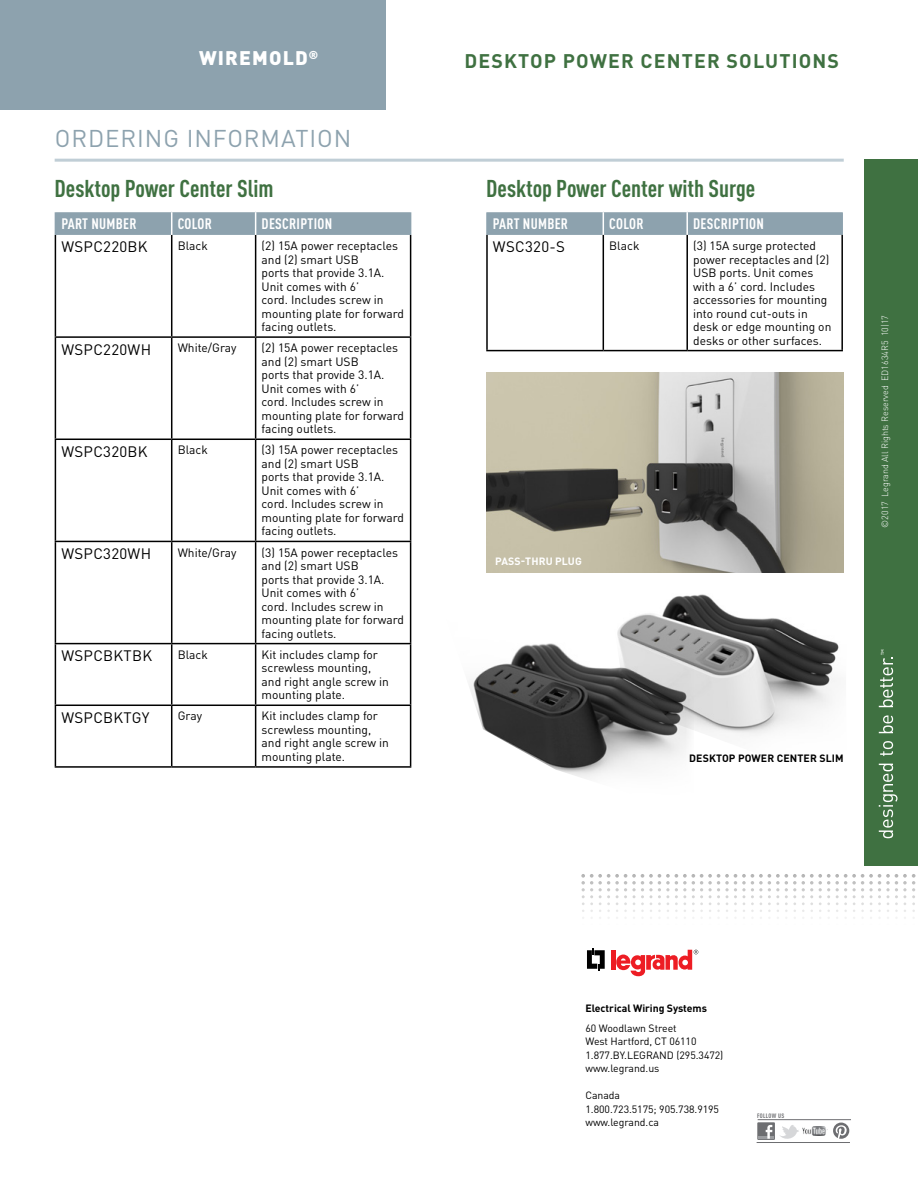
<style>
.page{position:relative;width:918px;height:1188px;background:#fff}
.page>*{position:absolute;margin:0;border:0;box-sizing:border-box;transform-origin:0 0}
.t1{font:700 condensed 24px "DIN Pro";color:#3f7141}
.t2{font:24px "DIN Pro";letter-spacing:.04em;color:#8da2ae}
.t3{font:700 19.5px "DIN Pro";letter-spacing:.06em;color:#3f7141}
.t4{font:900 19.5px "DIN Pro";letter-spacing:.06em;color:#fff}
.t5{font:15px "DIN Pro";letter-spacing:.02em;color:#000}
.t6{font:700 condensed 15px "DIN Pro";letter-spacing:.02em;color:#fff}
.t7{font:12px/13.5px "DIN Pro";color:#000}
.t8{font:900 11.4px "DIN Pro";color:#fff}
.t9{font:10.5px/13.5px "DIN Pro";letter-spacing:-.005em;color:#000}
.t10{font:700 10.5px "DIN Pro";letter-spacing:-.005em;color:#000}
.t11{font:700 10.5px "DIN Pro";letter-spacing:.01em;color:#fff}
.t12{font:300 9px "DIN Pro";letter-spacing:-.005em;color:#fff}
.t13{font:700 condensed 6.3px "DINOT";letter-spacing:.05em;color:#6d6e71}
</style>
<div class="page">
<div style="left:865px;top:159px;width:53px;height:706px;background:#3f7141"></div>
<svg style="left:581px;top:874px;width:335px;height:45px"></svg>
<svg style="left:587px;top:949px;width:18px;height:21px"></svg>
<hr style="left:611px;top:950px;width:4px;height:20px;background:#ed1d24">
<svg style="left:616px;top:950px;width:82px;height:27px"></svg>
<svg style="left:879px;top:764px;width:19px;height:74px"></svg>
<svg style="left:880px;top:741px;width:13px;height:15px"></svg>
<svg style="left:879px;top:715px;width:14px;height:18px"></svg>
<svg style="left:879px;top:650px;width:14px;height:57px"></svg>
<hr style="left:758px;top:1119px;width:93px;height:1px;background:#6d6e71">
<hr style="left:757px;top:1142px;width:93px;height:1px;background:#6d6e71">
<svg style="left:780px;top:1125px;width:19px;height:14px"></svg>
<div style="left:757px;top:1122px;width:18px;height:18px;background:#6d6e71"></div>
<hr style="left:759px;top:1136px;width:15px;height:3px;background:#9b9da0">
<svg style="left:766px;top:1125px;width:6px;height:14px"></svg>
<img style="left:803px;top:1127px;width:23px;height:8px">
<svg style="left:833px;top:1123px;width:16px;height:16px"></svg>
<div style="left:0;top:0;width:386px;height:110px;background:#8da2ae"></div>
<hr style="left:55px;top:159px;width:789px;height:3px;background:#c0ced6">
<hr style="left:55px;top:235px;width:1px;height:101px;background:#000">
<hr style="left:171px;top:235px;width:1px;height:101px;background:#000">
<hr style="left:255px;top:235px;width:1px;height:101px;background:#000">
<hr style="left:410px;top:235px;width:1px;height:101px;background:#000">
<hr style="left:55px;top:336px;width:117px;height:2px;background:#000">
<hr style="left:55px;top:338px;width:1px;height:101px;background:#000">
<hr style="left:172px;top:336px;width:84px;height:2px;background:#000">
<hr style="left:171px;top:338px;width:1px;height:101px;background:#000">
<hr style="left:256px;top:336px;width:155px;height:2px;background:#000">
<hr style="left:255px;top:338px;width:1px;height:101px;background:#000">
<hr style="left:410px;top:338px;width:1px;height:101px;background:#000">
<hr style="left:55px;top:439px;width:117px;height:1px;background:#000">
<hr style="left:55px;top:440px;width:1px;height:101px;background:#000">
<hr style="left:172px;top:439px;width:84px;height:1px;background:#000">
<hr style="left:171px;top:440px;width:1px;height:101px;background:#000">
<hr style="left:256px;top:439px;width:155px;height:1px;background:#000">
<hr style="left:255px;top:440px;width:1px;height:101px;background:#000">
<hr style="left:410px;top:440px;width:1px;height:101px;background:#000">
<hr style="left:55px;top:541px;width:117px;height:1px;background:#000">
<hr style="left:55px;top:542px;width:1px;height:101px;background:#000">
<hr style="left:172px;top:541px;width:84px;height:1px;background:#000">
<hr style="left:171px;top:542px;width:1px;height:101px;background:#000">
<hr style="left:256px;top:541px;width:155px;height:1px;background:#000">
<hr style="left:255px;top:542px;width:1px;height:101px;background:#000">
<hr style="left:410px;top:542px;width:1px;height:101px;background:#000">
<hr style="left:55px;top:643px;width:117px;height:1px;background:#000">
<hr style="left:55px;top:644px;width:1px;height:61px;background:#000">
<hr style="left:172px;top:643px;width:84px;height:1px;background:#000">
<hr style="left:171px;top:644px;width:1px;height:61px;background:#000">
<hr style="left:256px;top:643px;width:155px;height:1px;background:#000">
<hr style="left:255px;top:644px;width:1px;height:61px;background:#000">
<hr style="left:410px;top:644px;width:1px;height:61px;background:#000">
<hr style="left:55px;top:705px;width:117px;height:1px;background:#000">
<hr style="left:55px;top:706px;width:1px;height:60px;background:#000">
<hr style="left:172px;top:705px;width:84px;height:1px;background:#000">
<hr style="left:171px;top:706px;width:1px;height:60px;background:#000">
<hr style="left:256px;top:705px;width:155px;height:1px;background:#000">
<hr style="left:255px;top:706px;width:1px;height:60px;background:#000">
<hr style="left:410px;top:706px;width:1px;height:60px;background:#000">
<hr style="left:55px;top:766px;width:117px;height:2px;background:#000">
<hr style="left:172px;top:766px;width:84px;height:2px;background:#000">
<hr style="left:256px;top:766px;width:155px;height:2px;background:#000">
<svg style="left:55px;top:211px;width:356px;height:24px;background:#94a7b3"></svg>
<hr style="left:486px;top:212px;width:2px;height:23px;background:#8da2ae">
<hr style="left:841px;top:212px;width:2px;height:23px;background:#8da2ae">
<svg style="left:487px;top:211px;width:355px;height:24px;background:#91a5b1"></svg>
<hr style="left:687px;top:211px;width:156px;height:1px;background:#fff">
<hr style="left:686px;top:212px;width:2px;height:23px;background:#fff">
<hr style="left:486px;top:235px;width:2px;height:115px;background:#000">
<hr style="left:603px;top:235px;width:1px;height:115px;background:#000">
<hr style="left:686px;top:235px;width:2px;height:115px;background:#000">
<hr style="left:841px;top:235px;width:2px;height:115px;background:#000">
<hr style="left:486px;top:350px;width:117px;height:1px;background:#000">
<hr style="left:603px;top:350px;width:84px;height:1px;background:#000">
<hr style="left:687px;top:350px;width:156px;height:1px;background:#000">
<img style="left:469px;top:643px;width:141px;height:136px">
<img style="left:601px;top:572px;width:243px;height:200px">
<img style="left:486px;top:373px;width:358px;height:199px">
<p class="t8" style="left:309px;top:47px;width:11px">®</p>
<h2 class="t4" style="left:199px;top:45px;width:110px">WIREMOLD</h2>
<h2 class="t3" style="left:464px;top:48px;width:376px">DESKTOP POWER CENTER SOLUTIONS</h2>
<h1 class="t2" style="left:55px;top:122px;width:298px">ORDERING INFORMATION</h1>
<h1 class="t1" style="left:55px;top:174px;width:221px">Desktop Power Center Slim</h1>
<h1 class="t1" style="left:486px;top:174px;width:270px">Desktop Power Center with Surge</h1>
<p class="t6" style="left:61px;top:214px;width:77px">PART NUMBER</p>
<p class="t6" style="left:178px;top:214px;width:36px">COLOR</p>
<p class="t6" style="left:262px;top:214px;width:72px">DESCRIPTION</p>
<p class="t5" style="left:61px;top:237px;width:88px">WSPC220BK</p>
<p class="t7" style="left:178px;top:239px;width:32px">Black</p>
<p class="t7" style="left:262px;top:239px;width:144px">(2) 15A power receptacles and (2) smart USB<br>ports that provide 3.1A.<br>Unit comes with 6’<br>cord. Includes screw in mounting plate for forward facing outlets.</p>
<p class="t5" style="left:61px;top:339px;width:91px">WSPC220WH</p>
<p class="t7" style="left:178px;top:341px;width:60px">White/Gray</p>
<p class="t7" style="left:262px;top:341px;width:144px">(2) 15A power receptacles and (2) smart USB<br>ports that provide 3.1A.<br>Unit comes with 6’<br>cord. Includes screw in mounting plate for forward facing outlets.</p>
<p class="t5" style="left:61px;top:441px;width:88px">WSPC320BK</p>
<p class="t7" style="left:178px;top:443px;width:32px">Black</p>
<p class="t7" style="left:262px;top:443px;width:144px">(3) 15A power receptacles and (2) smart USB<br>ports that provide 3.1A.<br>Unit comes with 6’<br>cord. Includes screw in mounting plate for forward facing outlets.</p>
<p class="t5" style="left:61px;top:543px;width:91px">WSPC320WH</p>
<p class="t7" style="left:178px;top:545px;width:60px">White/Gray</p>
<p class="t7" style="left:262px;top:545px;width:144px">(3) 15A power receptacles and (2) smart USB<br>ports that provide 3.1A.<br>Unit comes with 6’<br>cord. Includes screw in mounting plate for forward facing outlets.</p>
<p class="t5" style="left:61px;top:645px;width:92px">WSPCBKTBK</p>
<p class="t7" style="left:178px;top:647px;width:32px">Black</p>
<p class="t7" style="left:262px;top:647px;width:129px">Kit includes clamp for screwless mounting, and right angle screw in mounting plate.</p>
<p class="t5" style="left:61px;top:707px;width:90px">WSPCBKTGY</p>
<p class="t7" style="left:178px;top:709px;width:26px">Gray</p>
<p class="t7" style="left:262px;top:709px;width:129px">Kit includes clamp for screwless mounting, and right angle screw in mounting plate.</p>
<p class="t6" style="left:493px;top:214px;width:77px">PART NUMBER</p>
<p class="t6" style="left:609px;top:214px;width:36px">COLOR</p>
<p class="t6" style="left:693px;top:214px;width:72px">DESCRIPTION</p>
<p class="t5" style="left:493px;top:237px;width:73px">WSC320-S</p>
<p class="t7" style="left:609px;top:239px;width:32px">Black</p>
<p class="t7" style="left:693px;top:239px;width:140px">(3) 15A surge protected power receptacles and (2)<br>USB ports. Unit comes with a 6’ cord. Includes accessories for mounting into round cut-outs in desk or edge mounting on desks or other surfaces.</p>
<p class="t11" style="left:495px;top:554px;width:88px">PASS-THRU PLUG</p>
<p class="t10" style="left:689px;top:751px;width:156px">DESKTOP POWER CENTER SLIM</p>
<p class="t12" style="left:879px;top:528px;width:214px;rotate:-90deg">©2017 Legrand All Rights Reserved ED1634R5 10|17</p>
<p class="t10" style="left:586px;top:1001px;width:123px">Electrical Wiring Systems</p>
<p class="t9" style="left:586px;top:1021px;width:139px">60 Woodlawn Street<br>West Hartford, CT 06110<br>1.877.BY.LEGRAND (295.3472) www.legrand.us</p>
<p class="t9" style="left:586px;top:1088px;width:135px">Canada<br>1.800.723.5175; 905.738.9195 www.legrand.ca</p>
<p class="t13" style="left:757px;top:1112px;width:29px">FOLLOW US</p>
</div>
